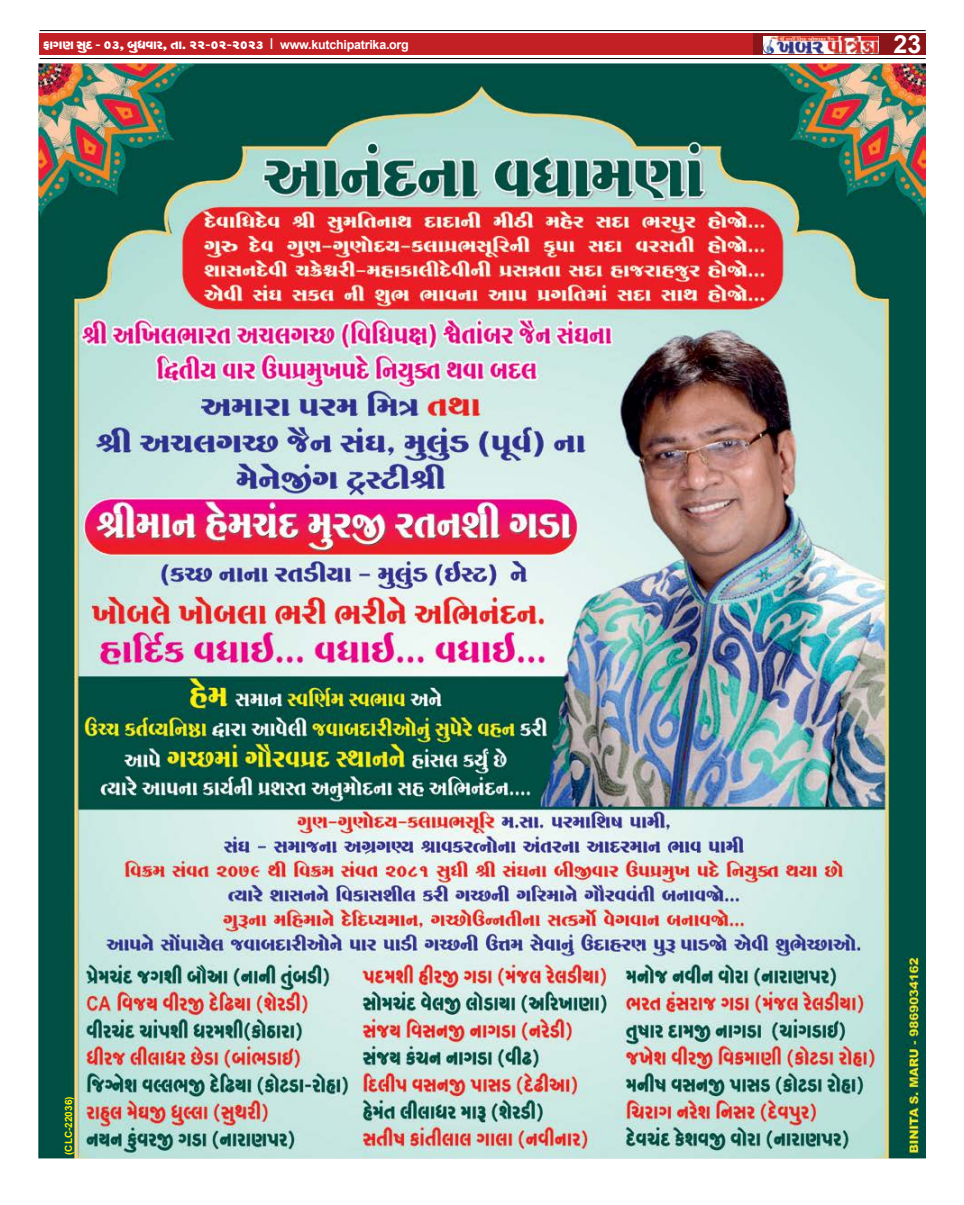
<style>
.page{position:relative;width:964px;height:1205px;background:#fff}
.page>*{position:absolute;margin:0;border:0;box-sizing:border-box;transform-origin:0 0}
.t1{font:700 25px "Arial";color:#fff}
.t2{font:15px "SHREE GUJ7";letter-spacing:-.02em;color:#fff}
.t3{font:700 10px "Arial";color:#fff200}
.s1{font-family:"Arial"}
.s2{font-family:"Arial";font-weight:700;font-size:12.5px}
</style>
<div class="page">
<hr style="left:40px;top:58px;width:885px;height:1px;background:#000">
<div style="left:40px;top:34px;width:713px;height:21px;background:#c22025"></div>
<hr style="left:40px;top:30px;width:885px;height:1px;background:#000">
<svg style="left:753px;top:34px;width:172px;height:21px;background:#97292b"></svg>
<img style="left:763px;top:37px;width:115px;height:16px">
<img style="left:39px;top:64px;width:886px;height:1095px">
<p class="t2" style="left:43px;top:38px;width:367px">apNZ kyv$ - 03, by^hpf, sp. 22-02-2023 <span class="s1">I</span> <span class="s2">www.kutchipatrika.org</span></p>
<h1 class="t1" style="left:893px;top:26px;width:29px">23</h1>
<p class="t3" style="left:62px;top:1155px;width:60px;rotate:-90deg">(CLC-22036)</p>
</div>
